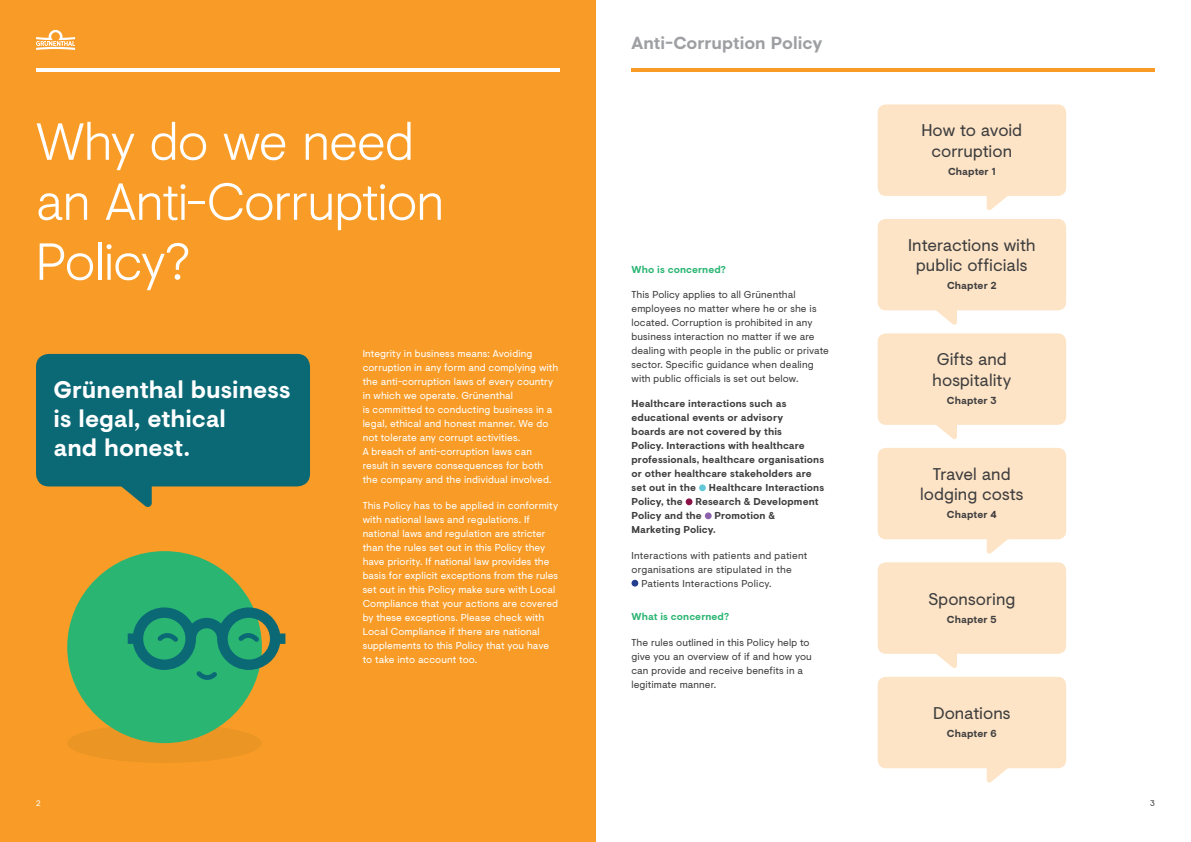
<style>
.page{position:relative;width:1191px;height:842px;background:#fff}
.page>*{position:absolute;margin:0;border:0;box-sizing:border-box;transform-origin:0 0}
.t1{font:300 52px/60px "Visuelt";letter-spacing:-.015em;color:#fff}
.t2{font:700 24px/28.8px "Visuelt";color:#fff}
.t3{font:700 17.4px "Visuelt";color:#9d9fa2}
.t4{font:16.9px/20.3px "Visuelt";color:#3e3e3f;text-align:center}
.t5{font:700 10.1px "Visuelt";letter-spacing:.01em;color:#3e3e3f}
.t6{font:10px/14px "Visuelt";letter-spacing:.01em;color:#fff}
.t7{font:10px/14px "Visuelt";letter-spacing:.01em;color:#3e3e3f}
.t8{font:700 10px/14px "Visuelt";letter-spacing:.01em;color:#3e3e3f}
.t9{font:700 10px "Visuelt";letter-spacing:.01em;color:#2bb572}
.t10{font:8px "Visuelt";color:#fff}
.t11{font:8px "Visuelt";color:#3e3e3f}
</style>
<div class="page">
<div style="left:0;top:0;width:595px;height:842px;background:#f89c27"></div>
<div style="left:67px;top:723px;width:195px;height:40px;background:#ea9524;border-radius:50%"></div>
<div style="left:67px;top:551px;width:195px;height:192px;background:#2bb572;border-radius:50%"></div>
<svg style="left:128px;top:607px;width:157px;height:73px"></svg>
<div style="left:699px;top:484px;width:7px;height:7px;background:#63c9d8;border-radius:50%"></div>
<div style="left:685px;top:498px;width:7px;height:7px;background:#8a1246;border-radius:50%"></div>
<div style="left:705px;top:512px;width:6px;height:7px;background:#8c62aa;border-radius:50%"></div>
<div style="left:631px;top:580px;width:7px;height:7px;background:#253f8e;border-radius:50%"></div>
<hr style="left:36px;top:68px;width:523px;height:3px;background:#fff">
<hr style="left:631px;top:68px;width:524px;height:3px;background:#f89c27">
<svg style="left:36px;top:30px;width:39px;height:20px"></svg>
<div style="left:36px;top:354px;width:274px;height:132px;background:#0b6976;border-radius:13px"></div>
<svg style="left:111px;top:486px;width:41px;height:21px"></svg>
<div style="left:877px;top:104px;width:189px;height:92px;background:#fee4c6;border-radius:8px"></div>
<svg style="left:986px;top:196px;width:22px;height:15px"></svg>
<div style="left:877px;top:677px;width:189px;height:91px;background:#fee4c6;border-radius:8px"></div>
<svg style="left:986px;top:768px;width:27px;height:15px"></svg>
<div style="left:877px;top:562px;width:189px;height:92px;background:#fee4c6;border-radius:8px"></div>
<svg style="left:936px;top:654px;width:21px;height:14px"></svg>
<div style="left:877px;top:333px;width:189px;height:92px;background:#fee4c6;border-radius:8px"></div>
<svg style="left:936px;top:425px;width:21px;height:14px"></svg>
<div style="left:877px;top:219px;width:189px;height:91px;background:#fee4c6;border-radius:8px"></div>
<svg style="left:930px;top:310px;width:27px;height:15px"></svg>
<div style="left:877px;top:448px;width:189px;height:91px;background:#fee4c6;border-radius:8px"></div>
<svg style="left:986px;top:539px;width:27px;height:15px"></svg>
<h1 class="t1" style="left:36px;top:109px;width:410px">Why do we need an Anti-Corruption<br>Policy?</h1>
<h2 class="t2" style="left:54px;top:374px;width:238px">Grünenthal business is legal, ethical<br>and honest.</h2>
<p class="t6" style="left:363px;top:347px;width:197px">Integrity in business means: Avoiding corruption in any form and complying with the anti-corruption laws of every country in which we operate. Grünenthal<br>is committed to conducting business in a legal, ethical and honest manner. We do not tolerate any corrupt activities.<br>A breach of anti-corruption laws can result in severe consequences for both the company and the individual involved.</p>
<p class="t6" style="left:363px;top:498px;width:197px">This Policy has to be applied in conformity with national laws and regulations. If national laws and regulation are stricter than the rules set out in this Policy they have priority. If national law provides the basis for explicit exceptions from the rules set out in this Policy make sure with Local Compliance that your actions are covered by these exceptions. Please check with Local Compliance if there are national supplements to this Policy that you have to take into account too.</p>
<h3 class="t3" style="left:631px;top:30px;width:192px">Anti-Corruption Policy</h3>
<p class="t9" style="left:631px;top:262px;width:96px">Who is concerned?</p>
<p class="t7" style="left:631px;top:287px;width:199px">This Policy applies to all Grünenthal employees no matter where he or she is located. Corruption is prohibited in any business interaction no matter if we are dealing with people in the public or private sector. Specific guidance when dealing with public officials is set out below.</p>
<p class="t8" style="left:631px;top:396px;width:194px">Healthcare interactions such as educational events or advisory<br>boards are not covered by this<br>Policy. Interactions with healthcare professionals, healthcare organisations or other healthcare stakeholders are set out in the</p>
<p class="t8" style="left:709px;top:480px;width:117px">Healthcare Interactions</p>
<p class="t8" style="left:631px;top:494px;width:53px">Policy, the</p>
<p class="t8" style="left:631px;top:494px;width:188px;text-indent:64px">Research &amp; Development<br>Policy and the</p>
<p class="t8" style="left:631px;top:508px;width:145px;text-indent:83px">Promotion &amp;<br>Marketing Policy.</p>
<p class="t7" style="left:631px;top:548px;width:177px">Interactions with patients and patient</p>
<p class="t7" style="left:631px;top:562px;width:162px">organisations are stipulated in the</p>
<p class="t7" style="left:641px;top:576px;width:132px">Patients Interactions Policy.</p>
<p class="t9" style="left:631px;top:609px;width:99px">What is concerned?</p>
<p class="t7" style="left:631px;top:635px;width:182px">The rules outlined in this Policy help to give you an overview of if and how you can provide and receive benefits in a legitimate manner.</p>
<h3 class="t4" style="left:921px;top:120px;width:102px">How to avoid corruption</h3>
<p class="t5" style="left:948px;top:164px;width:49px">Chapter 1</p>
<h3 class="t4" style="left:908px;top:234px;width:129px">Interactions with public officials</h3>
<p class="t5" style="left:947px;top:278px;width:51px">Chapter 2</p>
<h3 class="t4" style="left:932px;top:349px;width:80px;text-align:left">Gifts and hospitality</h3>
<p class="t5" style="left:947px;top:393px;width:51px">Chapter 3</p>
<h3 class="t4" style="left:920px;top:463px;width:105px">Travel and lodging costs</h3>
<p class="t5" style="left:947px;top:507px;width:51px">Chapter 4</p>
<h3 class="t4" style="left:928px;top:588px;width:88px">Sponsoring</h3>
<p class="t5" style="left:947px;top:612px;width:51px">Chapter 5</p>
<h3 class="t4" style="left:933px;top:702px;width:79px">Donations</h3>
<p class="t5" style="left:947px;top:726px;width:51px">Chapter 6</p>
<p class="t10" style="left:36px;top:797px;width:6px">2</p>
<p class="t11" style="left:1150px;top:797px;width:6px">3</p>
</div>
